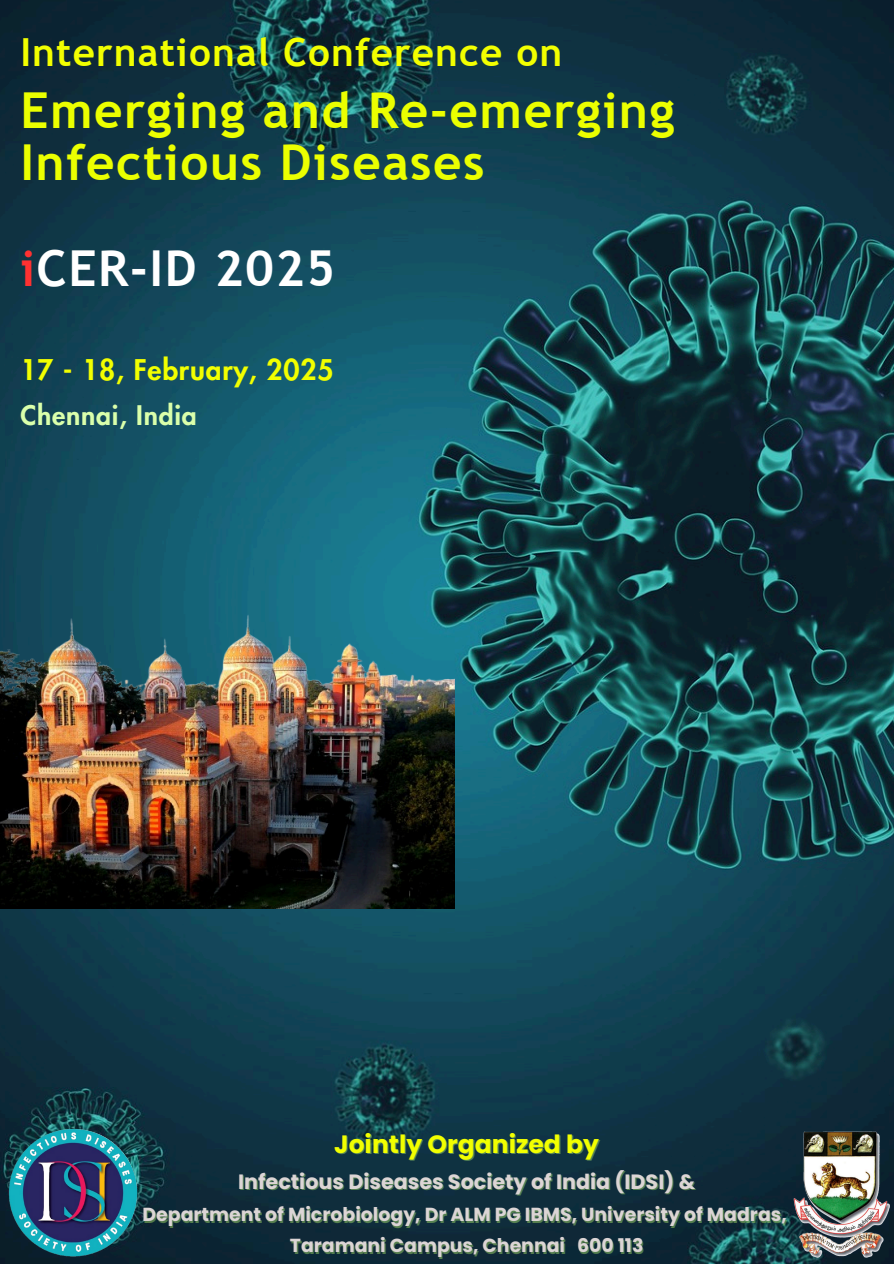
<style>
.page{position:relative;width:894px;height:1264px;background:#fff}
.page>*{position:absolute;margin:0;border:0;box-sizing:border-box;transform-origin:0 0}
.t1{font:700 49.5px/52.8px "Trebuchet MS";letter-spacing:.03em;color:#ebff00}
.t2{font:700 49.5px "Trebuchet MS";letter-spacing:.03em;color:#fff}
.t3{font:700 38.7px "Trebuchet MS";letter-spacing:.03em;color:#f2ff00}
.t4{font:800 27.9px "Futura LT Pro";letter-spacing:.03em;color:#f2ff00}
.t5{font:800 26.4px "Futura LT Pro";letter-spacing:.03em;color:#daffab}
.t6{font:700 25.05px "Poppins";color:#f2ff00}
.t7{font:700 20.7px "Poppins";color:#dcd5d5}
.t8{font:700 18.9px "Poppins";color:#dcd5d5}
.s1{color:#ff3131}
</style>
<div class="page">
<img style="left:0;top:0;width:893px;height:1263px">
<img style="left:6px;top:1122px;width:136px;height:135px">
<img style="left:793px;top:1131px;width:96px;height:126px">
<img style="left:0;top:607px;width:454px;height:301px">
<p class="t3" style="left:20px;top:29px;width:543px">International Conference on</p>
<p class="t1" style="left:20px;top:83px;width:655px">Emerging and Re-emerging<br>Infectious Diseases</p>
<h2 class="t2" style="left:20px;top:240px;width:316px"><span class="s1">i</span>CER-ID 2025</h2>
<p class="t4" style="left:20px;top:356px;width:314px">17 - 18, February, 2025</p>
<p class="t5" style="left:20px;top:403px;width:178px">Chennai, India</p>
<h1 class="t6" style="left:334px;top:1126px;width:266px">Jointly Organized by</h1>
<h1 class="t7" style="left:238px;top:1167px;width:458px">Infectious Diseases Society of India (IDSI) &amp;</h1>
<h3 class="t8" style="left:142px;top:1201px;width:645px">Department of Microbiology, Dr ALM PG IBMS, University of Madras,</h3>
<p class="t8" style="left:290px;top:1232px;width:277px">Taramani Campus, Chennai</p>
<p class="t8" style="left:577px;top:1232px;width:68px">600 113</p>
</div>
